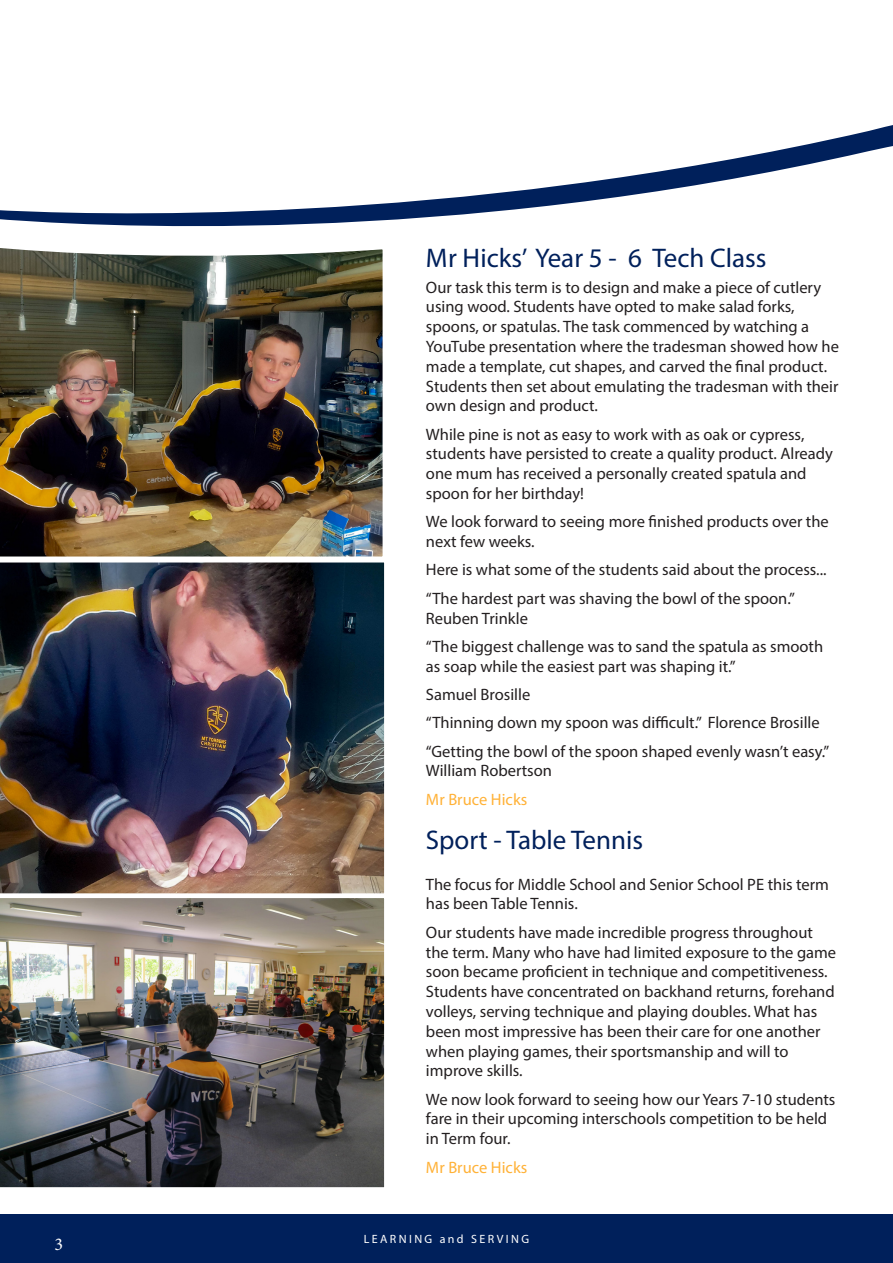
<style>
.page{position:relative;width:893px;height:1263px;background:#fff}
.page>*{position:absolute;margin:0;border:0;box-sizing:border-box;transform-origin:0 0}
.t1{font:27px "Myriad Pro";color:#00205b}
.t2{font:18px "Minion Pro";color:#fff}
.t3{font:16.5px/19.8px "Myriad Pro";color:#231f20}
.t4{font:16.5px "Myriad Pro";color:#ffb238}
.t5{font:12px "Myriad Pro";letter-spacing:.2em;color:#fff}
</style>
<div class="page">
<img style="left:0;top:248px;width:383px;height:309px">
<div style="left:0;top:1214px;width:893px;height:49px;background:#00205b"></div>
<svg style="left:0;top:125px;width:893px;height:102px"></svg>
<img style="left:0;top:562px;width:385px;height:331px">
<img style="left:0;top:893px;width:385px;height:295px">
<p class="t2" style="left:54px;top:1232px;width:10px">3</p>
<p class="t1" style="left:426px;top:241px;width:342px">Mr Hicks’ Year 5 - 6 Tech Class</p>
<p class="t3" style="left:426px;top:277px;width:414px">Our task this term is to design and make a piece of cutlery using wood. Students have opted to make salad forks, spoons, or spatulas. The task commenced by watching a YouTube presentation where the tradesman showed how he made a template, cut shapes, and carved the final product.<br>Students then set about emulating the tradesman with their own design and product.</p>
<p class="t3" style="left:426px;top:424px;width:408px">While pine is not as easy to work with as oak or cypress, students have persisted to create a quality product. Already one mum has received a personally created spatula and spoon for her birthday!</p>
<p class="t3" style="left:426px;top:512px;width:404px">We look forward to seeing more finished products over the next few weeks.</p>
<p class="t3" style="left:426px;top:560px;width:402px">Here is what some of the students said about the process...</p>
<p class="t3" style="left:426px;top:588px;width:370px">“The hardest part was shaving the bowl of the spoon.”<br>Reuben Trinkle</p>
<p class="t3" style="left:426px;top:636px;width:399px">“The biggest challenge was to sand the spatula as smooth as soap while the easiest part was shaping it.”</p>
<p class="t3" style="left:426px;top:684px;width:106px">Samuel Brosille</p>
<p class="t3" style="left:426px;top:713px;width:395px">“Thinning down my spoon was difficult.” Florence Brosille</p>
<p class="t3" style="left:426px;top:741px;width:405px">“Getting the bowl of the spoon shaped evenly wasn’t easy.”<br>William Robertson</p>
<p class="t4" style="left:426px;top:789px;width:103px">Mr Bruce Hicks</p>
<p class="t1" style="left:426px;top:823px;width:219px">Sport - Table Tennis</p>
<p class="t3" style="left:426px;top:874px;width:405px">The focus for Middle School and Senior School PE this term has been Table Tennis.</p>
<p class="t3" style="left:426px;top:922px;width:412px">Our students have made incredible progress throughout the term. Many who have had limited exposure to the game soon became proficient in technique and competitiveness.<br>Students have concentrated on backhand returns, forehand volleys, serving technique and playing doubles. What has been most impressive has been their care for one another when playing games, their sportsmanship and will to improve skills.</p>
<p class="t3" style="left:426px;top:1089px;width:411px">We now look forward to seeing how our Years 7-10 students fare in their upcoming interschools competition to be held in Term four.</p>
<p class="t4" style="left:426px;top:1157px;width:103px">Mr Bruce Hicks</p>
<p class="t5" style="left:364px;top:1231px;width:167px">LEARNING and SERVING</p>
</div>
